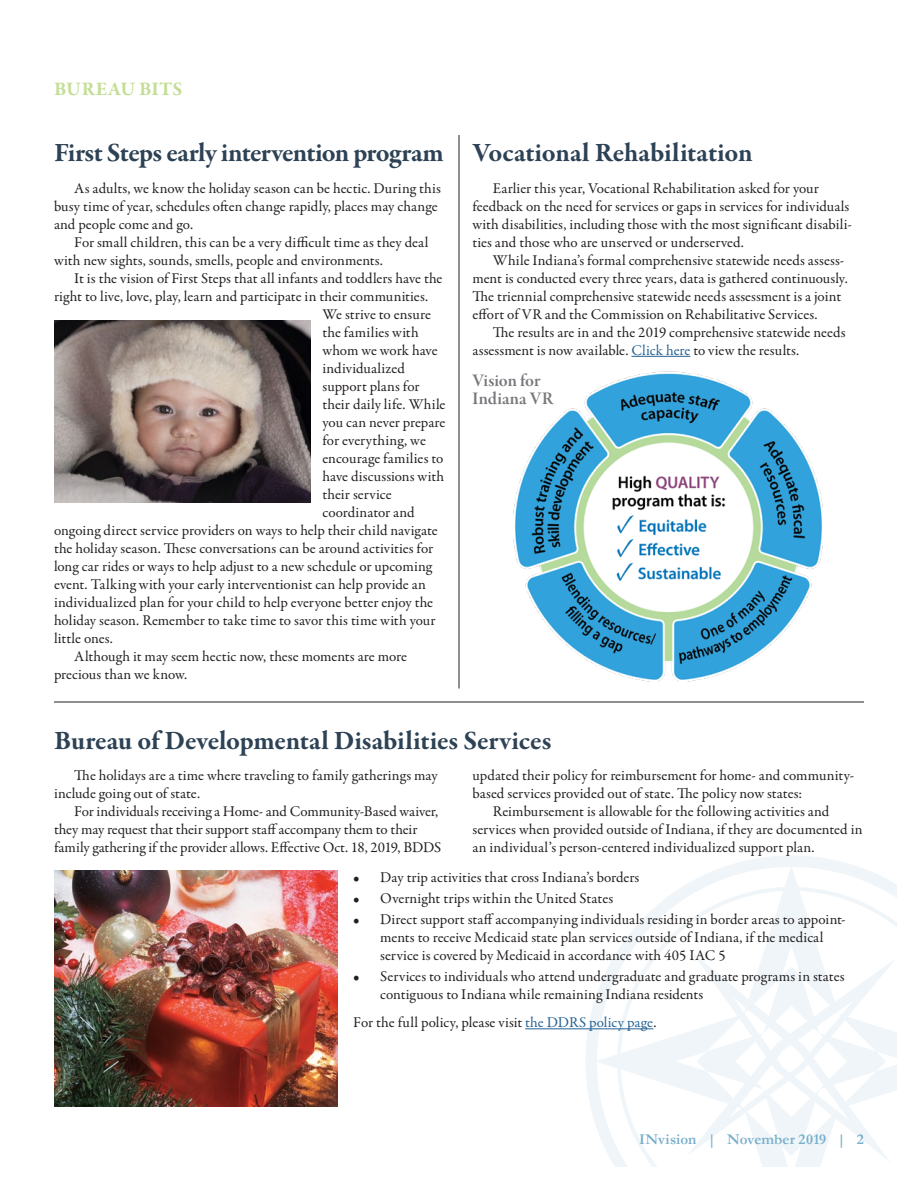
<style>
.page{position:relative;width:918px;height:1188px;background:#fff}
.page>*{position:absolute;margin:0;border:0;box-sizing:border-box;transform-origin:0 0}
.Headline_1{font:700 27px "Garamond Premr Pro";letter-spacing:-.005em;color:#2d4255}
.Headline_1-2{font:700 27px "Garamond Premr Pro";letter-spacing:-.025em;color:#2d4255}
.Headline_2{font:700 19.5px "Garamond Premr Pro";letter-spacing:.005em;color:#c4de95}
.Subhead_3{font:18px/18px "Garamond Premr Pro Smbd Subh";color:#76787b}
.Body_Copy_1{font:15px/18px "Garamond Premr Pro";letter-spacing:.005em;color:#231f20}
.t1{font:700 15px "Garamond";letter-spacing:.005em;color:#77afcc}
.s1{color:#266193}
</style>
<div class="page">
<svg style="left:585px;top:856px;width:312px;height:311px"></svg>
<hr style="left:632px;top:356px;width:58px;height:1px;background:#266193">
<hr style="left:459px;top:135px;width:1px;height:553px;background:#231f20">
<hr style="left:54px;top:702px;width:810px;height:1px;background:#231f20">
<hr style="left:525px;top:1028px;width:128px;height:1px;background:#266193">
<img style="left:513px;top:372px;width:310px;height:309px">
<img style="left:54px;top:320px;width:256px;height:182px">
<img style="left:54px;top:871px;width:283px;height:236px">
<p class="Headline_2" style="left:54px;top:77px;width:130px">BUREAU BITS</p>
<p class="Headline_1-2" style="left:54px;top:136px;width:392px">First Steps early intervention program</p>
<p class="Body_Copy_1" style="left:54px;top:179px;width:388px;text-indent:20px">As adults, we know the holiday season can be hectic. During this busy time of year, schedules often change rapidly, places may change and people come and go.</p>
<p class="Body_Copy_1" style="left:54px;top:233px;width:376px;text-indent:20px">For small children, this can be a very difficult time as they deal with new sights, sounds, smells, people and environments.</p>
<p class="Body_Copy_1" style="left:74px;top:269px;width:370px">It is the vision of First Steps that all infants and toddlers have the</p>
<p class="Body_Copy_1" style="left:54px;top:287px;width:376px">right to live, love, play, learn and participate in their communities.</p>
<p class="Body_Copy_1" style="left:322px;top:305px;width:110px">We strive to ensure</p>
<p class="Body_Copy_1" style="left:322px;top:323px;width:98px">the families with</p>
<p class="Body_Copy_1" style="left:322px;top:341px;width:117px">whom we work have</p>
<p class="Body_Copy_1" style="left:322px;top:359px;width:84px">individualized</p>
<p class="Body_Copy_1" style="left:322px;top:377px;width:99px">support plans for</p>
<p class="Body_Copy_1" style="left:322px;top:395px;width:125px">their daily life. While</p>
<p class="Body_Copy_1" style="left:322px;top:413px;width:125px">you can never prepare</p>
<p class="Body_Copy_1" style="left:322px;top:431px;width:105px">for everything, we</p>
<p class="Body_Copy_1" style="left:322px;top:449px;width:122px">encourage families to</p>
<p class="Body_Copy_1" style="left:322px;top:467px;width:123px">have discussions with</p>
<p class="Body_Copy_1" style="left:322px;top:485px;width:71px">their service</p>
<p class="Body_Copy_1" style="left:322px;top:503px;width:94px">coordinator and</p>
<p class="Body_Copy_1" style="left:54px;top:521px;width:385px">ongoing direct service providers on ways to help their child navigate</p>
<p class="Body_Copy_1" style="left:54px;top:539px;width:381px">the holiday season. These conversations can be around activities for</p>
<p class="Body_Copy_1" style="left:54px;top:557px;width:380px">long car rides or ways to help adjust to a new schedule or upcoming</p>
<p class="Body_Copy_1" style="left:54px;top:575px;width:373px">event. Talking with your early interventionist can help provide an</p>
<p class="Body_Copy_1" style="left:54px;top:593px;width:381px">individualized plan for your child to help everyone better enjoy the</p>
<p class="Body_Copy_1" style="left:54px;top:611px;width:383px">holiday season. Remember to take time to savor this time with your</p>
<p class="Body_Copy_1" style="left:54px;top:629px;width:61px">little ones.</p>
<p class="Body_Copy_1" style="left:54px;top:647px;width:355px;text-indent:20px">Although it may seem hectic now, these moments are more precious than we know.</p>
<p class="Headline_1" style="left:472px;top:136px;width:282px">Vocational Rehabilitation</p>
<p class="Body_Copy_1" style="left:472px;top:179px;width:381px;text-indent:20px">Earlier this year, Vocational Rehabilitation asked for your feedback on the need for services or gaps in services for individuals with disabilities, including those with the most significant disabili&shy;ties and those who are unserved or underserved.</p>
<p class="Body_Copy_1" style="left:472px;top:251px;width:377px;text-indent:20px">While Indiana’s formal comprehensive statewide needs assess&shy;ment is conducted every three years, data is gathered continuously.<br>The triennial comprehensive statewide needs assessment is a joint effort of VR and the Commission on Rehabilitative Services.</p>
<p class="Body_Copy_1" style="left:472px;top:323px;width:375px;text-indent:20px">The results are in and the 2019 comprehensive statewide needs assessment is now available. <span class="s1">Click here</span> to view the results.</p>
<p class="Subhead_3" style="left:472px;top:372px;width:82px">Vision for<br>Indiana VR</p>
<p class="Headline_1" style="left:54px;top:724px;width:499px">Bureau of Developmental Disabilities Services</p>
<p class="Body_Copy_1" style="left:54px;top:767px;width:385px;text-indent:20px">The holidays are a time where traveling to family gatherings may include going out of state.</p>
<p class="Body_Copy_1" style="left:54px;top:803px;width:389px;text-indent:20px">For individuals receiving a Home- and Community-Based waiver, they may request that their support staff accompany them to their family gathering if the provider allows. Effective Oct. 18, 2019, BDDS</p>
<p class="Body_Copy_1" style="left:472px;top:767px;width:383px">updated their policy for reimbursement for home- and community&shy;based services provided out of state. The policy now states:</p>
<p class="Body_Copy_1" style="left:472px;top:803px;width:392px;text-indent:20px">Reimbursement is allowable for the following activities and services when provided outside of Indiana, if they are documented in an individual’s person-centered individualized support plan.</p>
<p class="Body_Copy_1" style="left:353px;top:868px;width:288px">• Day trip activities that cross Indiana’s borders</p>
<p class="Body_Copy_1" style="left:353px;top:889px;width:261px">• Overnight trips within the United States</p>
<p class="Body_Copy_1" style="left:380px;top:911px;width:467px;text-indent:-27px">• Direct support staff accompanying individuals residing in border areas to appoint&shy;ments to receive Medicaid state plan services outside of Indiana, if the medical service is covered by Medicaid in accordance with 405 IAC 5</p>
<p class="Body_Copy_1" style="left:380px;top:968px;width:466px;text-indent:-27px">• Services to individuals who attend undergraduate and graduate programs in states contiguous to Indiana while remaining Indiana residents</p>
<p class="Body_Copy_1" style="left:353px;top:1014px;width:305px">For the full policy, please visit <span class="s1">the DDRS policy page</span>.</p>
<p class="t1" style="left:639px;top:1129px;width:226px">INvision | November 2019 | 2</p>
</div>
